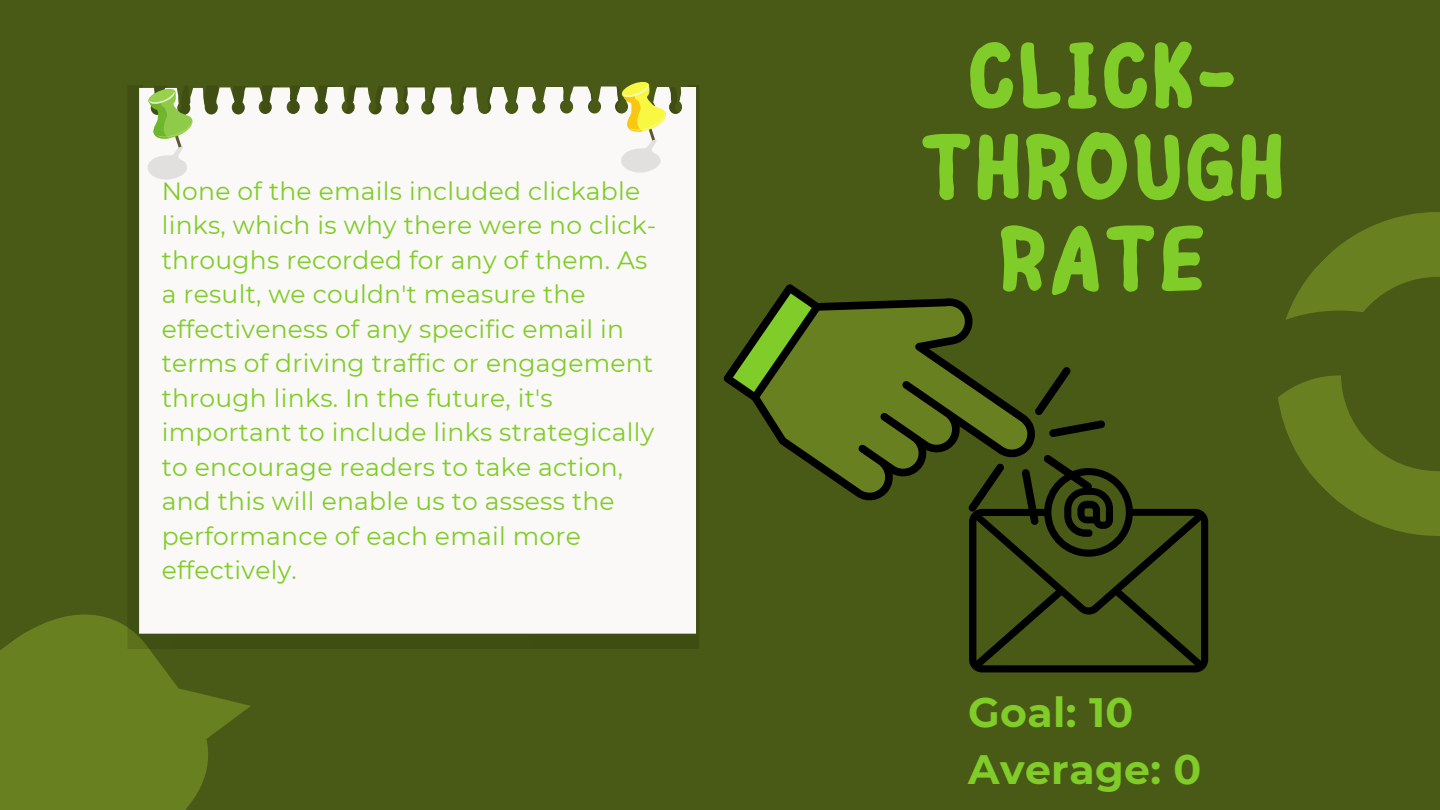
<style>
.page{position:relative;width:1440px;height:810px;background:#495916}
.page>*{position:absolute;margin:0;border:0;box-sizing:border-box;transform-origin:0 0}
.t1{font:700 94.7px/91.6px "Childos Arabic";color:#80cc28;text-align:center}
.t2{font:700 41px "Montserrat";letter-spacing:.01em;color:#80cc28}
.t3{font:25px/34.5px "Montserrat";letter-spacing:.01em;color:#80cc28}
</style>
<div class="page">
<svg style="left:723px;top:284px;width:382px;height:225px"></svg>
<svg style="left:1278px;top:212px;width:162px;height:324px"></svg>
<svg style="left:969px;top:466px;width:239px;height:206px"></svg>
<svg style="left:1064px;top:488px;width:49px;height:49px"></svg>
<svg style="left:0;top:614px;width:213px;height:196px;background:#657b1e"></svg>
<div style="left:127px;top:86px;width:572px;height:563px;background:#404e14"></div>
<div style="left:139px;top:87px;width:557px;height:547px;background:#faf9f7"></div>
<svg style="left:147px;top:88px;width:47px;height:92px;background:#c1d4a6"></svg>
<svg style="left:621px;top:81px;width:47px;height:92px;background:#e2dfa2"></svg>
<p class="t3" style="left:162px;top:173px;width:496px">None of the emails included clickable links, which is why there were no click&shy;throughs recorded for any of them. As a result, we couldn't measure the effectiveness of any specific email in terms of driving traffic or engagement through links. In the future, it's important to include links strategically to encourage readers to take action, and this will enable us to assess the performance of each email more effectively.</p>
<p class="t1" style="left:919px;top:32px;width:368px">CLICK-<br>THROUGH<br>RATE</p>
<p class="t2" style="left:968px;top:687px;width:167px">Goal: 10</p>
<p class="t2" style="left:968px;top:744px;width:235px">Average: 0</p>
</div>
